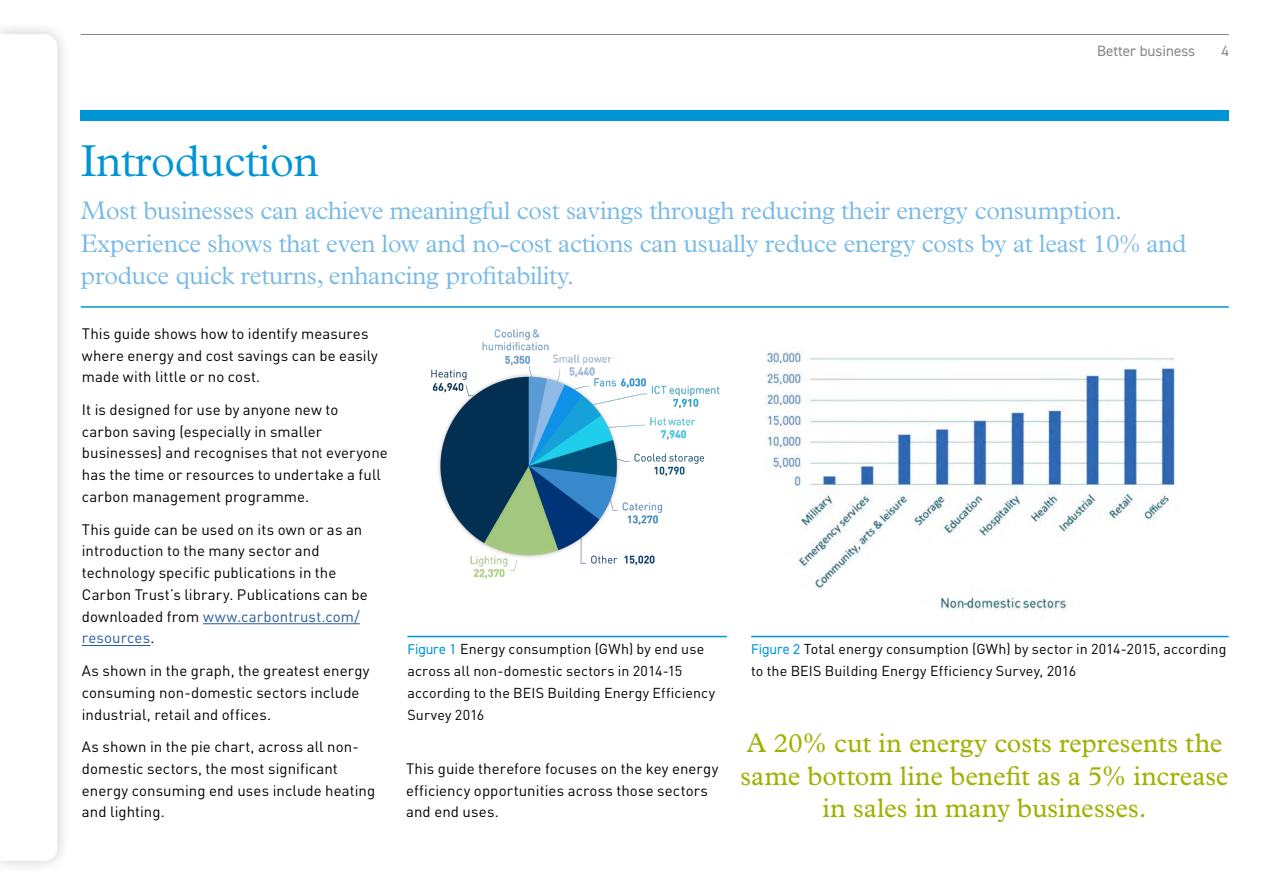
<style>
.page{position:relative;width:1263px;height:893px;background:#fff}
.page>*{position:absolute;margin:0;border:0;box-sizing:border-box;transform-origin:0 0}
.t1{font:300 45px "Plantin MT Std";letter-spacing:-.01em;color:#0095d6}
.t2{font:27px/32.7px "Plantin Std";color:#a0b101;text-align:center}
.t3{font:300 25.5px/32.7px "Plantin MT Std";letter-spacing:-.01em;color:#77b9e7}
.t4{font:15px/21.8px "DINOT";letter-spacing:.005em;color:#000}
.t5{font:15px "DIN2014";color:#878787}
.t6{font:14.25px/21.8px "DINOT";letter-spacing:.01em;color:#000}
.s1{color:#275b9b}
.s2{font-family:"DIN2014";color:#0096d7}
</style>
<div class="page">
<hr style="left:81px;top:34px;width:1148px;height:1px;background:#878787">
<div style="left:81px;top:110px;width:1148px;height:11px;background:#0095d6"></div>
<hr style="left:81px;top:306px;width:1148px;height:2px;background:#0095d6">
<hr style="left:203px;top:623px;width:157px;height:1px;background:#275b9b">
<hr style="left:82px;top:645px;width:68px;height:1px;background:#275b9b">
<img style="left:431px;top:329px;width:289px;height:250px">
<hr style="left:407px;top:636px;width:320px;height:1px;background:#0095d6">
<hr style="left:751px;top:636px;width:477px;height:1px;background:#0095d6">
<img style="left:765px;top:351px;width:411px;height:261px">
<div style="left:0;top:20px;width:71px;height:855px;background:#000;opacity:.2"></div>
<svg style="left:0;top:34px;width:57px;height:827px"></svg>
<p class="t5" style="left:1097px;top:41px;width:100px">Better business</p>
<p class="t5" style="left:1221px;top:41px;width:9px">4</p>
<h1 class="t1" style="left:81px;top:135px;width:239px">Introduction</h1>
<p class="t3" style="left:81px;top:194px;width:1107px">Most businesses can achieve meaningful cost savings through reducing their energy consumption.<br>Experience shows that even low and no-cost actions can usually reduce energy costs by at least 10% and produce quick returns, enhancing profitability.</p>
<p class="t4" style="left:82px;top:322px;width:297px">This guide shows how to identify measures where energy and cost savings can be easily made with little or no cost.</p>
<p class="t4" style="left:82px;top:398px;width:307px">It is designed for use by anyone new to carbon saving (especially in smaller businesses) and recognises that not everyone has the time or resources to undertake a full carbon management programme.</p>
<p class="t4" style="left:82px;top:518px;width:287px">This guide can be used on its own or as an introduction to the many sector and technology specific publications in the Carbon Trust’s library. Publications can be downloaded from <span class="s1">www.carbontrust.com/ resources</span>.</p>
<p class="t4" style="left:82px;top:659px;width:289px">As shown in the graph, the greatest energy consuming non-domestic sectors include industrial, retail and offices.</p>
<p class="t4" style="left:82px;top:736px;width:295px">As shown in the pie chart, across all non&shy;domestic sectors, the most significant energy consuming end uses include heating and lighting.</p>
<h2 class="t2" style="left:741px;top:727px;width:489px">A 20% cut in energy costs represents the same bottom line benefit as a 5% increase in sales in many businesses.</h2>
<p class="t6" style="left:407px;top:638px;width:309px"><span class="s2">Figure 1</span> Energy consumption (GWh) by end use across all non-domestic sectors in 2014-15 according to the BEIS Building Energy Efficiency Survey 2016</p>
<p class="t6" style="left:751px;top:638px;width:477px"><span class="s2">Figure 2</span> Total energy consumption (GWh) by sector in 2014-2015, according to the BEIS Building Energy Efficiency Survey, 2016</p>
<p class="t4" style="left:406px;top:757px;width:314px">This guide therefore focuses on the key energy efficiency opportunities across those sectors and end uses.</p>
</div>
